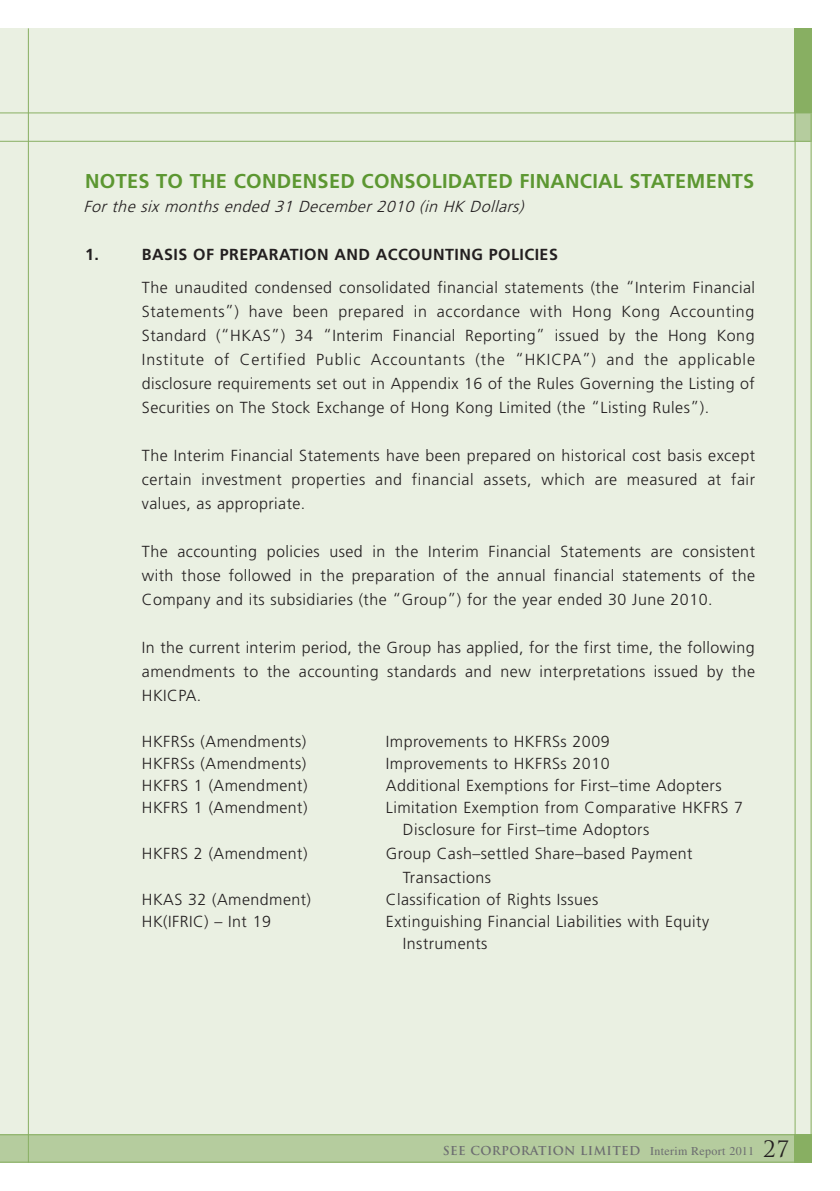
<style>
.page{position:relative;width:840px;height:1191px;background:#fff}
.page>*{position:absolute;margin:0;border:0;box-sizing:border-box;transform-origin:0 0}
.Heading_1{font:700 20px "Frutiger LT Std";letter-spacing:.015em;color:#5c9731}
.Body_Text{font:300 16px/24px "Frutiger LT Std";letter-spacing:.03em;color:#231f20;text-align:justify}
.Body_Text-2{font:italic 300 16px "Frutiger LT Std";color:#231f20}
.Heading_2{font:700 16px "Frutiger LT Std";letter-spacing:.03em;color:#231f20}
.t1{font:700 12px "Trajan Pro";letter-spacing:.03em;color:#6c6d70}
.s1{font-family:"Times LT Std";font-weight:400}
.s2{font-weight:400;font-size:22px;color:#231f20}
</style>
<div class="page">
<div style="left:0;top:28px;width:811px;height:1134px;background:#eaf0e2"></div>
<div style="left:0;top:1134px;width:794px;height:28px;background:#b5cc9e"></div>
<hr style="left:0;top:1161px;width:810px;height:1px;background:#88af62">
<div style="left:794px;top:28px;width:17px;height:85px;background:#88af62"></div>
<div style="left:794px;top:1134px;width:17px;height:28px;background:#88af62"></div>
<div style="left:794px;top:113px;width:17px;height:29px;background:#b5cc9e"></div>
<hr style="left:0;top:112px;width:810px;height:1px;background:#88af62">
<hr style="left:0;top:1134px;width:810px;height:1px;background:#88af62">
<hr style="left:0;top:141px;width:810px;height:1px;background:#88af62">
<hr style="left:794px;top:28px;width:1px;height:1134px;background:#88af62">
<hr style="left:28px;top:28px;width:1px;height:1134px;background:#88af62">
<hr style="left:810px;top:28px;width:1px;height:1134px;background:#88af62">
<p class="Heading_1" style="left:85px;top:169px;width:670px">NOTES TO THE CONDENSED CONSOLIDATED FINANCIAL STATEMENTS</p>
<p class="Body_Text-2" style="left:83px;top:197px;width:446px">For the six months ended 31 December 2010 (in HK Dollars)</p>
<p class="Heading_2" style="left:85px;top:245px;width:15px">1.</p>
<p class="Heading_2" style="left:142px;top:245px;width:417px">BASIS OF PREPARATION AND ACCOUNTING POLICIES</p>
<p class="Body_Text" style="left:142px;top:275px;width:614px">The unaudited condensed consolidated financial statements (the “Interim Financial Statements”) have been prepared in accordance with Hong Kong Accounting Standard (“HKAS”) 34 “Interim Financial Reporting” issued by the Hong Kong Institute of Certified Public Accountants (the “HKICPA”) and the applicable disclosure requirements set out in Appendix 16 of the Rules Governing the Listing of Securities on The Stock Exchange of Hong Kong Limited (the “Listing Rules”).</p>
<p class="Body_Text" style="left:142px;top:443px;width:614px">The Interim Financial Statements have been prepared on historical cost basis except certain investment properties and financial assets, which are measured at fair values, as appropriate.</p>
<p class="Body_Text" style="left:142px;top:539px;width:614px">The accounting policies used in the Interim Financial Statements are consistent with those followed in the preparation of the annual financial statements of the Company and its subsidiaries (the “Group”) for the year ended 30 June 2010.</p>
<p class="Body_Text" style="left:142px;top:635px;width:614px">In the current interim period, the Group has applied, for the first time, the following amendments to the accounting standards and new interpretations issued by the HKICPA.</p>
<p class="Body_Text" style="left:142px;top:729px;width:166px">HKFRSs (Amendments)</p>
<p class="Body_Text" style="left:386px;top:729px;width:225px">Improvements to HKFRSs 2009</p>
<p class="Body_Text" style="left:142px;top:751px;width:166px">HKFRSs (Amendments)</p>
<p class="Body_Text" style="left:386px;top:751px;width:225px">Improvements to HKFRSs 2010</p>
<p class="Body_Text" style="left:142px;top:773px;width:167px">HKFRS 1 (Amendment)</p>
<p class="Body_Text" style="left:386px;top:773px;width:337px">Additional Exemptions for First–time Adopters</p>
<p class="Body_Text" style="left:142px;top:795px;width:167px">HKFRS 1 (Amendment)</p>
<p class="Body_Text" style="left:403px;top:796px;width:341px;line-height:22px;text-indent:-17px">Limitation Exemption from Comparative HKFRS 7<br>Disclosure for First–time Adoptors</p>
<p class="Body_Text" style="left:142px;top:841px;width:167px">HKFRS 2 (Amendment)</p>
<p class="Body_Text" style="left:403px;top:841px;width:291px;text-indent:-17px">Group Cash–settled Share–based Payment<br>Transactions</p>
<p class="Body_Text" style="left:142px;top:887px;width:171px">HKAS 32 (Amendment)</p>
<p class="Body_Text" style="left:386px;top:887px;width:214px">Classification of Rights Issues</p>
<p class="Body_Text" style="left:142px;top:909px;width:130px">HK(IFRIC) – Int 19</p>
<p class="Body_Text" style="left:403px;top:910px;width:307px;line-height:22px;text-indent:-17px">Extinguishing Financial Liabilities with Equity<br>Instruments</p>
<p class="t1" style="left:442px;top:1142px;width:347px">SEE CORPORATION LIMITED <span class="s1">Interim Report 2011</span> <span class="s2">27</span></p>
</div>
